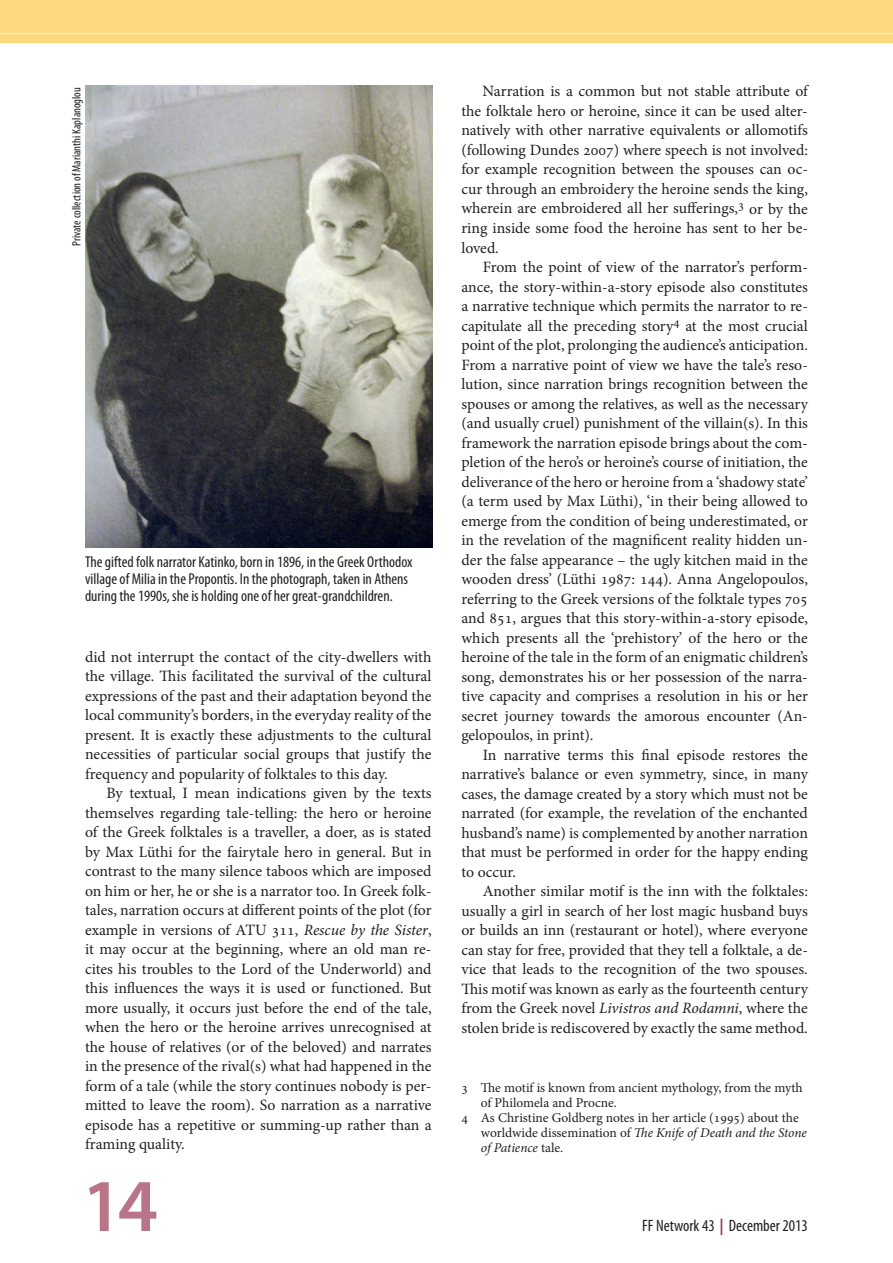
<style>
.page{position:relative;width:893px;height:1263px;background:#fff}
.page>*{position:absolute;margin:0;border:0;box-sizing:border-box;transform-origin:0 0}
.t1{font:600 75px "Myriad Pro";color:#ba7487}
.t2{font:condensed 16.5px "Myriad Pro";color:#231f20}
.t3{font:15.75px/19.5px "Minion Pro";color:#231f20;text-align:justify}
.t4{font:condensed 15.75px/17.2px "Myriad Pro";color:#231f20}
.t5{font:13.5px "Minion Pro";color:#231f20}
.t6{font:italic 13.5px "Minion Pro";letter-spacing:-.01em;color:#231f20}
.t7{font:condensed 12px "Myriad Pro";color:#231f20}
.s1{font-style:inherit}
.s2{font-style:italic}
.s3{font-style:normal}
.s4{font-weight:700;color:#9f375e}
</style>
<div class="page">
<div style="left:0;top:0;width:893px;height:43px;background:#fed87d"></div>
<hr style="left:0;top:33px;width:893px;height:1px;background:#fff">
<img style="left:85px;top:85px;width:347px;height:463px">
<p class="t7" style="left:69px;top:246px;width:160px;rotate:-90deg">Private collection of Marianthi Kaplanoglou</p>
<p class="t4" style="left:85px;top:553px;width:329px">The gifted folk narrator Katinko, born in <span class="s1">1896</span>, in the Greek Orthodox village of Milia in the Propontis. In the photograph, taken in Athens during the <span class="s1">1990</span>s, she is holding one of her great-grandchildren.</p>
<p class="t3" style="left:85px;top:647px;width:348px">did not interrupt the contact of the city-dwellers with the village. This facilitated the survival of the cultural expressions of the past and their adaptation beyond the local community’s borders, in the everyday reality of the present. It is exactly these adjustments to the cultural necessities of particular social groups that justify the frequency and popularity of folktales to this day.</p>
<p class="t3" style="left:85px;top:783px;width:348px;text-indent:21px">By textual, I mean indications given by the texts themselves regarding tale-telling: the hero or heroine of the Greek folktales is a traveller, a doer, as is stated by Max Lüthi for the fairytale hero in general. But in contrast to the many silence taboos which are imposed on him or her, he or she is a narrator too. In Greek folk&shy;tales, narration occurs at different points of the plot (for example in versions of ATU 311, <span class="s2">Rescue by the Sister</span>, it may occur at the beginning, where an old man re&shy;cites his troubles to the Lord of the Underworld) and this influences the ways it is used or functioned. But more usually, it occurs just before the end of the tale, when the hero or the heroine arrives unrecognised at the house of relatives (or of the beloved) and narrates in the presence of the rival(s) what had happened in the form of a tale (while the story continues nobody is per&shy;mitted to leave the room). So narration as a narrative episode has a repetitive or summing-up rather than a framing quality.</p>
<h1 class="t1" style="left:82px;top:1158px;width:77px">14</h1>
<p class="t3" style="left:461px;top:82px;width:348px;text-indent:21px">Narration is a common but not stable attribute of the folktale hero or heroine, since it can be used alter&shy;natively with other narrative equivalents or allomotifs (following Dundes 2007) where speech is not involved: for example recognition between the spouses can oc&shy;cur through an embroidery the heroine sends the king, wherein are embroidered all her sufferings,<sup>3</sup> or by the ring inside some food the heroine has sent to her be&shy;loved.</p>
<p class="t3" style="left:461px;top:257px;width:348px;text-indent:21px">From the point of view of the narrator’s perform&shy;ance, the story-within-a-story episode also constitutes a narrative technique which permits the narrator to re&shy;capitulate all the preceding story<sup>4</sup> at the most crucial point of the plot, prolonging the audience’s anticipation.<br>From a narrative point of view we have the tale’s reso&shy;lution, since narration brings recognition between the spouses or among the relatives, as well as the necessary (and usually cruel) punishment of the villain(s). In this framework the narration episode brings about the com&shy;pletion of the hero’s or heroine’s course of initiation, the deliverance of the hero or heroine from a ‘shadowy state’ (a term used by Max Lüthi), ‘in their being allowed to emerge from the condition of being underestimated, or in the revelation of the magnificent reality hidden un&shy;der the false appearance – the ugly kitchen maid in the wooden dress’ (Lüthi 1987: 144). Anna Angelopoulos, referring to the Greek versions of the folktale types 705 and 851, argues that this story-within-a-story episode, which presents all the ‘prehistory’ of the hero or the heroine of the tale in the form of an enigmatic children’s song, demonstrates his or her possession of the narra&shy;tive capacity and comprises a resolution in his or her secret journey towards the amorous encounter (An&shy;gelopoulos, in print).</p>
<p class="t3" style="left:461px;top:745px;width:348px;text-indent:21px">In narrative terms this final episode restores the narrative’s balance or even symmetry, since, in many cases, the damage created by a story which must not be narrated (for example, the revelation of the enchanted husband’s name) is complemented by another narration that must be performed in order for the happy ending to occur.</p>
<p class="t3" style="left:461px;top:881px;width:348px;text-indent:21px">Another similar motif is the inn with the folktales: usually a girl in search of her lost magic husband buys or builds an inn (restaurant or hotel), where everyone can stay for free, provided that they tell a folktale, a de&shy;vice that leads to the recognition of the two spouses.<br>This motif was known as early as the fourteenth century from the Greek novel <span class="s2">Livistros and Rodamni</span>, where the stolen bride is rediscovered by exactly the same method.</p>
<p class="t5" style="left:461px;top:1079px;width:343px">3 The motif is known from ancient mythology, from the myth</p>
<p class="t5" style="left:481px;top:1094px;width:137px">of Philomela and Procne.</p>
<p class="t5" style="left:461px;top:1109px;width:339px">4 As Christine Goldberg notes in her article (1995) about the</p>
<p class="t6" style="left:481px;top:1124px;width:328px"><span class="s3">worldwide dissemination of</span> The Knife of Death and the Stone</p>
<p class="t6" style="left:481px;top:1139px;width:84px">of Patience <span class="s3">tale.</span></p>
<p class="t2" style="left:642px;top:1215px;width:167px">FF Network 43 <span class="s4">|</span> December 2013</p>
</div>
